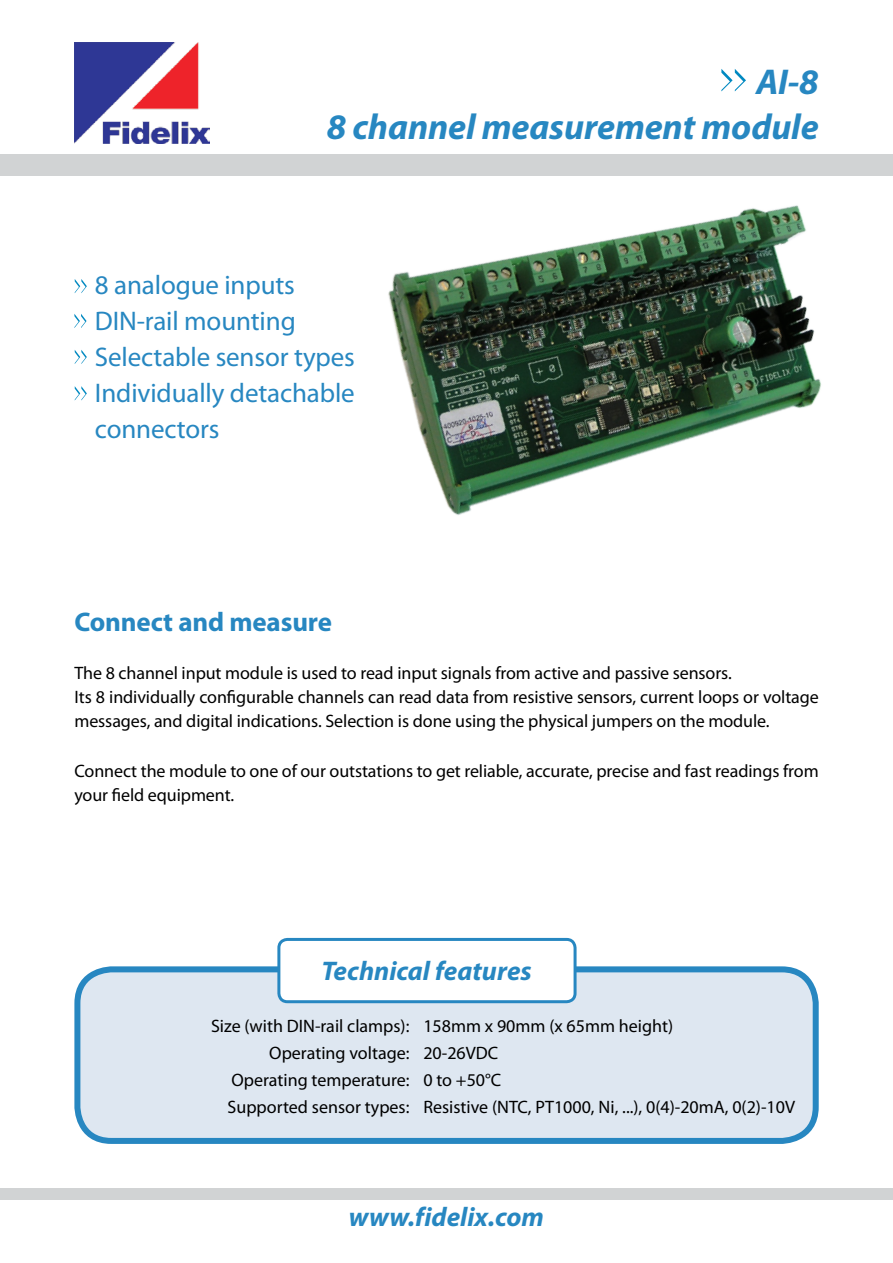
<style>
.page{position:relative;width:893px;height:1263px;background:#fff}
.page>*{position:absolute;margin:0;border:0;box-sizing:border-box;transform-origin:0 0}
.t1{font:italic 700 36px/45px "Myriad Pro";letter-spacing:-.005em;color:#2787c1;text-align:right}
.t2{font:27px/36px "Myriad Pro";letter-spacing:-.005em;color:#2787c1}
.t3{font:italic 700 27px "Myriad Pro";color:#2787c1}
.t4{font:700 27px "Myriad Pro";letter-spacing:-.005em;color:#2787c1}
.t5{font:18px/27px "Myriad Pro";letter-spacing:-.005em;color:#000}
</style>
<div class="page">
<div style="left:77px;top:969px;width:739px;height:172px;background:#dee7f1;border-radius:34px"></div>
<div style="left:74px;top:966px;width:745px;height:178px;border:6px solid #2787c1;border-radius:34px"></div>
<div style="left:279px;top:939px;width:296px;height:63px;background:#fff;border-radius:9px"></div>
<div style="left:277px;top:938px;width:300px;height:65px;border:3px solid #2787c1;border-radius:9px"></div>
<svg style="left:75px;top:386px;width:12px;height:14px"></svg>
<svg style="left:75px;top:350px;width:12px;height:14px"></svg>
<svg style="left:74px;top:314px;width:13px;height:14px"></svg>
<svg style="left:75px;top:279px;width:12px;height:14px"></svg>
<div style="left:0;top:1188px;width:893px;height:11px;background:#d1d3d4"></div>
<img style="left:74px;top:43px;width:135px;height:101px">
<div style="left:0;top:155px;width:893px;height:21px;background:#d1d3d4"></div>
<img style="left:288px;top:69px;width:605px;height:446px">
<h1 class="t1" style="left:327px;top:58px;width:493px">AI-8<br>8 channel measurement module</h1>
<h2 class="t2" style="left:95px;top:266px;width:262px">8 analogue inputs<br>DIN-rail mounting<br>Selectable sensor types<br>Individually detachable connectors</h2>
<h2 class="t4" style="left:74px;top:604px;width:259px">Connect and measure</h2>
<p class="t5" style="left:74px;top:661px;width:746px;line-height:24px">The 8 channel input module is used to read input signals from active and passive sensors.<br>Its 8 individually configurable channels can read data from resistive sensors, current loops or voltage messages, and digital indications. Selection is done using the physical jumpers on the module.</p>
<p class="t5" style="left:74px;top:758px;width:746px;line-height:24px">Connect the module to one of our outstations to get reliable, accurate, precise and fast readings from your field equipment.</p>
<h2 class="t3" style="left:321px;top:953px;width:212px">Technical features</h2>
<p class="t5" style="left:211px;top:1012px;width:200px;text-align:right">Size (with DIN-rail clamps):<br>Operating voltage:<br>Operating temperature:<br>Supported sensor types:</p>
<p class="t5" style="left:423px;top:1012px;width:373px">158mm x 90mm (x 65mm height)<br>20-26VDC<br>0 to +50°C<br>Resistive (NTC, PT1000, Ni, ...), 0(4)-20mA, 0(2)-10V</p>
<h2 class="t3" style="left:349px;top:1200px;width:197px">www.fidelix.com</h2>
</div>
